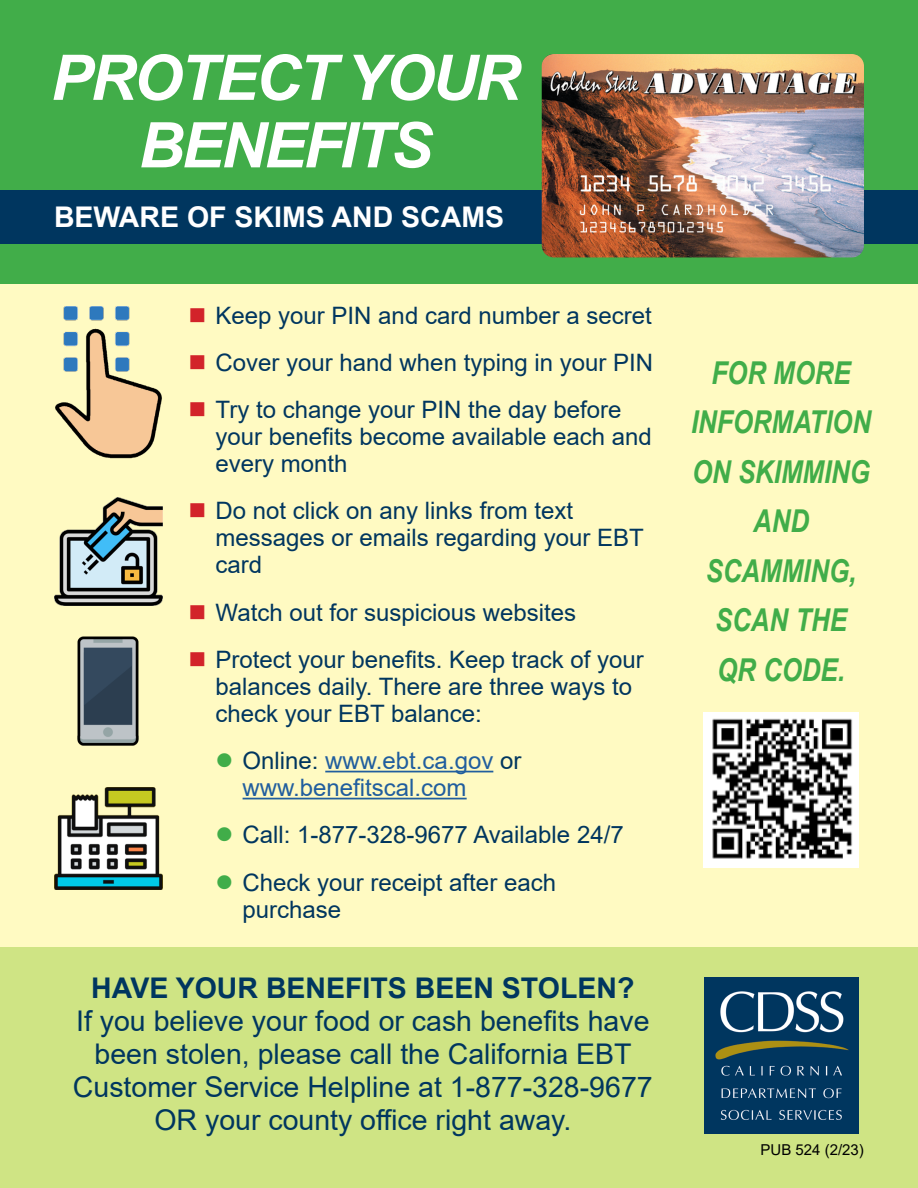
<style>
.page{position:relative;width:918px;height:1188px;background:#fff}
.page>*{position:absolute;margin:0;border:0;box-sizing:border-box;transform-origin:0 0}
.t1{font:italic 700 63px/67.5px "Arial";letter-spacing:-.04em;color:#fff;text-align:center}
.t2{font:italic 700 31.5px/49.5px "Arial Narrow";color:#41ad49;text-align:center}
.t3{font:28.5px/33px "Arial";color:#00365f;text-align:center}
.t4{font:700 28.5px "Arial";color:#00365f}
.t5{font:700 28.5px "Arial";color:#fff}
.t6{font:24px/47.2px "Arial";color:#00365f}
.t7{font:24px/27px "Arial";color:#215e9e}
.t8{font:15px "Arial";color:#000}
.s1{color:#00365f}
</style>
<div class="page">
<div style="left:0;top:858px;width:918px;height:330px;background:#cfe484"></div>
<div style="left:0;top:0;width:918px;height:946px;background:#fffac2"></div>
<div style="left:0;top:0;width:918px;height:284px;background:#41ad49"></div>
<div style="left:0;top:190px;width:918px;height:54px;background:#00365f"></div>
<hr style="left:325px;top:771px;width:168px;height:1px;background:#215e9e">
<hr style="left:243px;top:798px;width:224px;height:1px;background:#215e9e">
<img style="left:55px;top:306px;width:107px;height:153px">
<img style="left:54px;top:497px;width:108px;height:108px">
<img style="left:77px;top:636px;width:62px;height:110px">
<img style="left:54px;top:787px;width:108px;height:103px">
<img style="left:542px;top:54px;width:322px;height:203px">
<img style="left:704px;top:977px;width:154px;height:157px">
<img style="left:704px;top:712px;width:154px;height:156px">
<h1 class="t1" style="left:51px;top:46px;width:471px">PROTECT YOUR<br>BENEFITS</h1>
<p class="t5" style="left:54px;top:197px;width:452px">BEWARE OF SKIMS AND SCAMS</p>
<p class="t6" style="left:216px;top:291px;width:439px;text-align:justify">Keep your PIN and card number a secret Cover your hand when typing in your PIN Try to change your PIN the day before</p>
<p class="t6" style="left:216px;top:423px;width:438px;line-height:27px">your benefits become available each and every month</p>
<p class="t6" style="left:216px;top:497px;width:430px;line-height:27px">Do not click on any links from text messages or emails regarding your EBT card</p>
<p class="t6" style="left:216px;top:588px;width:430px">Watch out for suspicious websites<br>Protect your benefits. Keep track of your</p>
<p class="t6" style="left:216px;top:673px;width:418px;line-height:27px">balances daily. There are three ways to check your EBT balance:</p>
<p class="t7" style="left:243px;top:747px;width:280px"><span class="s1">Online:</span> www.ebt.ca.gov <span class="s1">or </span>www.benefitscal.com</p>
<p class="t6" style="left:243px;top:811px;width:383px">Call: 1-877-328-9677 Available 24/7<br>Check your receipt after each</p>
<p class="t6" style="left:243px;top:885px;width:100px">purchase</p>
<p class="t4" style="left:91px;top:968px;width:545px">HAVE YOUR BENEFITS BEEN STOLEN?</p>
<p class="t3" style="left:73px;top:1004px;width:581px">If you believe your food or cash benefits have been stolen, please call the California EBT Customer Service Helpline at 1-877-328-9677<br>OR your county office right away.</p>
<h2 class="t2" style="left:691px;top:347px;width:181px">FOR MORE<br>INFORMATION<br>ON SKIMMING<br>AND<br>SCAMMING,<br>SCAN THE<br>QR CODE.</h2>
<p class="t8" style="left:761px;top:1140px;width:105px">PUB 524 (2/23)</p>
</div>
